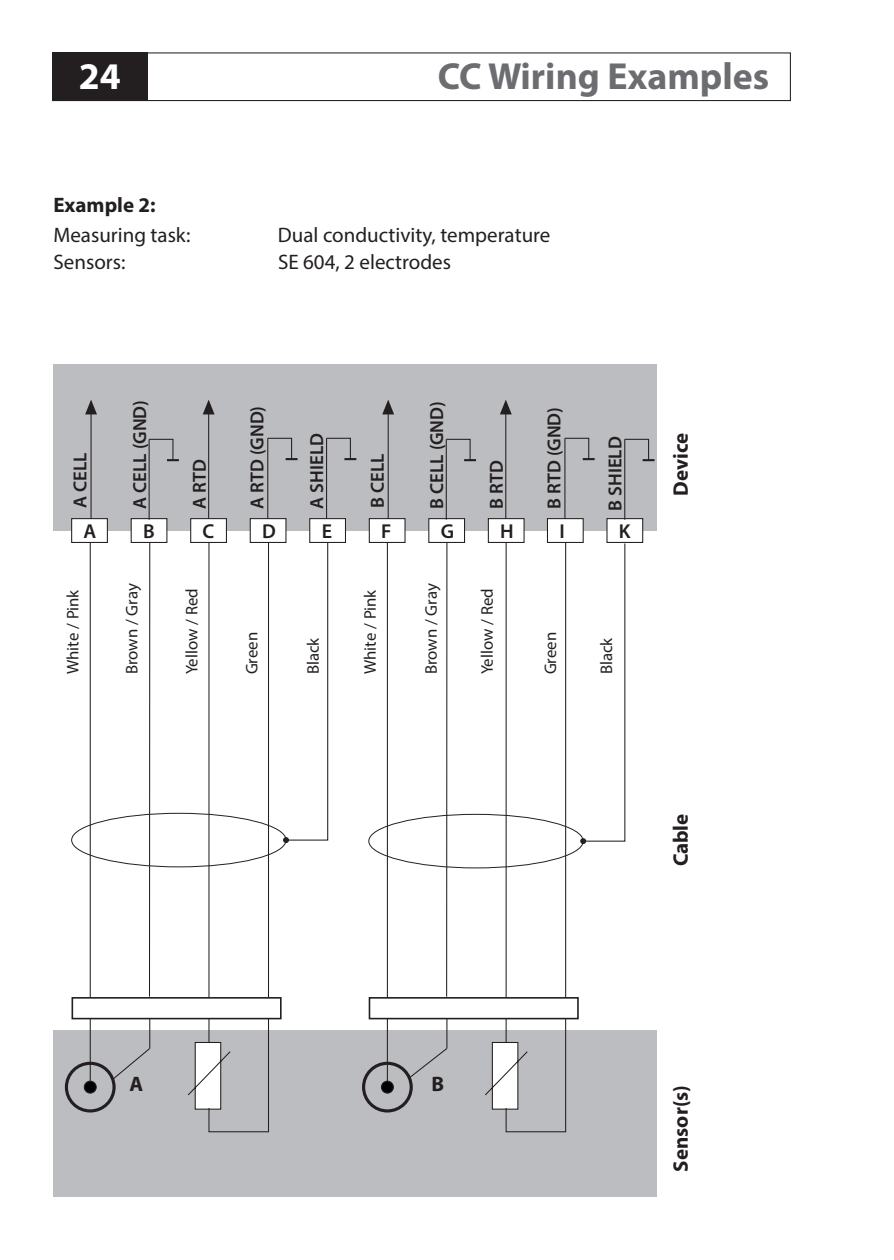
<style>
.page{position:relative;width:894px;height:1260px;background:#fff}
.page>*{position:absolute;margin:0;border:0;box-sizing:border-box;transform-origin:0 0}
.t1{font:700 37.8px "Myriad Pro";color:#6c6d70}
.t2{font:700 37.8px "Myriad Pro";color:#fff}
.t3{font:21px "Myriad Pro";color:#231f20}
.t4{font:700 21px "Myriad Pro";color:#231f20}
.t5{font:600 20.1px "Myriad Pro";color:#231f20}
.t6{font:600 18.9px "Myriad Pro";color:#231f20}
.t7{font:16.8px "Myriad Pro";color:#231f20}
</style>
<div class="page">
<div style="left:52px;top:52px;width:739px;height:49px;border:1px solid #231f20"></div>
<div style="left:52px;top:52px;width:96px;height:49px;background:#231f20"></div>
<div style="left:54px;top:1031px;width:603px;height:166px;background:#bcbdc0"></div>
<hr style="left:90px;top:542px;width:1px;height:456px;background:#231f20">
<svg style="left:187px;top:541px;width:83px;height:592px"></svg>
<div style="left:71px;top:813px;width:215px;height:54px;border:1px solid #231f20;border-radius:50%"></div>
<svg style="left:283px;top:541px;width:46px;height:302px"></svg>
<div style="left:54px;top:364px;width:603px;height:167px;background:#bcbdc0"></div>
<div style="left:131px;top:518px;width:36px;height:25px;background:#fff;border:1px solid #231f20"></div>
<div style="left:190px;top:518px;width:37px;height:25px;background:#fff;border:1px solid #231f20"></div>
<div style="left:250px;top:518px;width:36px;height:25px;background:#fff;border:1px solid #231f20"></div>
<div style="left:309px;top:518px;width:37px;height:25px;background:#fff;border:1px solid #231f20"></div>
<div style="left:369px;top:518px;width:37px;height:25px;background:#fff;border:1px solid #231f20"></div>
<div style="left:428px;top:518px;width:37px;height:25px;background:#fff;border:1px solid #231f20"></div>
<div style="left:488px;top:518px;width:37px;height:25px;background:#fff;border:1px solid #231f20"></div>
<div style="left:547px;top:518px;width:37px;height:25px;background:#fff;border:1px solid #231f20"></div>
<div style="left:606px;top:518px;width:37px;height:25px;background:#fff;border:1px solid #231f20"></div>
<div style="left:71px;top:518px;width:37px;height:25px;background:#fff;border:1px solid #231f20"></div>
<hr style="left:149px;top:542px;width:1px;height:455px;background:#231f20">
<hr style="left:90px;top:1019px;width:1px;height:65px;background:#231f20">
<div style="left:84px;top:1081px;width:13px;height:13px;background:#000;border:1px solid #231f20;border-radius:50%"></div>
<div style="left:65px;top:1062px;width:51px;height:51px;border:3px solid #231f20;border-radius:50%"></div>
<svg style="left:112px;top:1019px;width:39px;height:61px"></svg>
<div style="left:72px;top:997px;width:210px;height:22px;background:#fff;border:2px solid #231f20"></div>
<hr style="left:149px;top:439px;width:1px;height:81px;background:#231f20">
<svg style="left:148px;top:438px;width:31px;height:23px"></svg>
<hr style="left:267px;top:438px;width:1px;height:81px;background:#231f20">
<svg style="left:267px;top:437px;width:31px;height:23px"></svg>
<hr style="left:624px;top:439px;width:1px;height:81px;background:#231f20">
<svg style="left:624px;top:438px;width:31px;height:23px"></svg>
<hr style="left:208px;top:411px;width:1px;height:108px;background:#231f20">
<svg style="left:203px;top:400px;width:12px;height:14px"></svg>
<hr style="left:91px;top:411px;width:1px;height:108px;background:#231f20">
<svg style="left:85px;top:400px;width:12px;height:14px"></svg>
<hr style="left:387px;top:542px;width:1px;height:456px;background:#231f20">
<svg style="left:484px;top:541px;width:83px;height:592px"></svg>
<hr style="left:446px;top:542px;width:1px;height:455px;background:#231f20">
<hr style="left:387px;top:1019px;width:1px;height:65px;background:#231f20">
<div style="left:381px;top:1081px;width:13px;height:13px;background:#000;border:1px solid #231f20;border-radius:50%"></div>
<div style="left:362px;top:1062px;width:51px;height:51px;border:3px solid #231f20;border-radius:50%"></div>
<svg style="left:408px;top:1019px;width:40px;height:60px"></svg>
<div style="left:369px;top:997px;width:210px;height:22px;background:#fff;border:2px solid #231f20"></div>
<hr style="left:446px;top:439px;width:1px;height:81px;background:#231f20">
<svg style="left:445px;top:438px;width:31px;height:23px"></svg>
<hr style="left:564px;top:438px;width:1px;height:81px;background:#231f20">
<svg style="left:564px;top:437px;width:31px;height:23px"></svg>
<hr style="left:505px;top:411px;width:1px;height:108px;background:#231f20">
<svg style="left:500px;top:400px;width:12px;height:14px"></svg>
<hr style="left:388px;top:411px;width:1px;height:108px;background:#231f20">
<svg style="left:382px;top:400px;width:12px;height:14px"></svg>
<hr style="left:326px;top:438px;width:1px;height:81px;background:#231f20">
<svg style="left:326px;top:437px;width:30px;height:23px"></svg>
<div style="left:368px;top:814px;width:216px;height:54px;border:1px solid #231f20;border-radius:50%"></div>
<svg style="left:580px;top:542px;width:46px;height:302px"></svg>
<h1 class="t2" style="left:79px;top:62px;width:43px">24</h1>
<h1 class="t1" style="left:438px;top:62px;width:333px">CC Wiring Examples</h1>
<p class="t4" style="left:53px;top:196px;width:104px">Example 2:</p>
<p class="t3" style="left:53px;top:227px;width:138px">Measuring task:</p>
<p class="t3" style="left:278px;top:227px;width:274px">Dual conductivity, temperature</p>
<p class="t3" style="left:53px;top:254px;width:74px">Sensors:</p>
<p class="t3" style="left:278px;top:254px;width:174px">SE 604, 2 electrodes</p>
<p class="t6" style="left:73px;top:508px;width:57px;rotate:-90deg">A CELL</p>
<p class="t6" style="left:133px;top:509px;width:110px;rotate:-90deg">A CELL (GND)</p>
<p class="t6" style="left:192px;top:509px;width:51px;rotate:-90deg">A RTD</p>
<p class="t6" style="left:250px;top:509px;width:104px;rotate:-90deg">A RTD (GND)</p>
<p class="t6" style="left:310px;top:509px;width:77px;rotate:-90deg">A SHIELD</p>
<p class="t6" style="left:370px;top:508px;width:56px;rotate:-90deg">B CELL</p>
<p class="t6" style="left:430px;top:509px;width:109px;rotate:-90deg">B CELL (GND)</p>
<p class="t6" style="left:489px;top:509px;width:50px;rotate:-90deg">B RTD</p>
<p class="t6" style="left:547px;top:509px;width:103px;rotate:-90deg">B RTD (GND)</p>
<p class="t6" style="left:608px;top:511px;width:76px;rotate:-90deg">B SHIELD</p>
<p class="t5" style="left:84px;top:523px;width:14px">A</p>
<p class="t5" style="left:143px;top:523px;width:13px">B</p>
<p class="t5" style="left:203px;top:523px;width:13px">C</p>
<p class="t5" style="left:262px;top:523px;width:15px">D</p>
<p class="t5" style="left:322px;top:523px;width:12px">E</p>
<p class="t5" style="left:381px;top:523px;width:12px">F</p>
<p class="t5" style="left:441px;top:523px;width:15px">G</p>
<p class="t5" style="left:500px;top:523px;width:15px">H</p>
<p class="t5" style="left:559px;top:523px;width:7px">I</p>
<p class="t5" style="left:619px;top:523px;width:13px">K</p>
<p class="t7" style="left:67px;top:674px;width:86px;rotate:-90deg">White / Pink</p>
<p class="t7" style="left:126px;top:674px;width:92px;rotate:-90deg">Brown / Gray</p>
<p class="t7" style="left:186px;top:674px;width:88px;rotate:-90deg">Yellow / Red</p>
<p class="t7" style="left:246px;top:674px;width:44px;rotate:-90deg">Green</p>
<p class="t7" style="left:307px;top:674px;width:38px;rotate:-90deg">Black</p>
<p class="t7" style="left:364px;top:674px;width:86px;rotate:-90deg">White / Pink</p>
<p class="t7" style="left:425px;top:674px;width:92px;rotate:-90deg">Brown / Gray</p>
<p class="t7" style="left:481px;top:674px;width:88px;rotate:-90deg">Yellow / Red</p>
<p class="t7" style="left:544px;top:674px;width:44px;rotate:-90deg">Green</p>
<p class="t7" style="left:600px;top:674px;width:38px;rotate:-90deg">Black</p>
<p class="t4" style="left:673px;top:496px;width:64px;rotate:-90deg">Device</p>
<p class="t4" style="left:673px;top:866px;width:54px;rotate:-90deg">Cable</p>
<p class="t4" style="left:129px;top:1076px;width:15px">A</p>
<p class="t4" style="left:431px;top:1076px;width:14px">B</p>
<p class="t4" style="left:673px;top:1172px;width:88px;rotate:-90deg">Sensor(s)</p>
</div>
